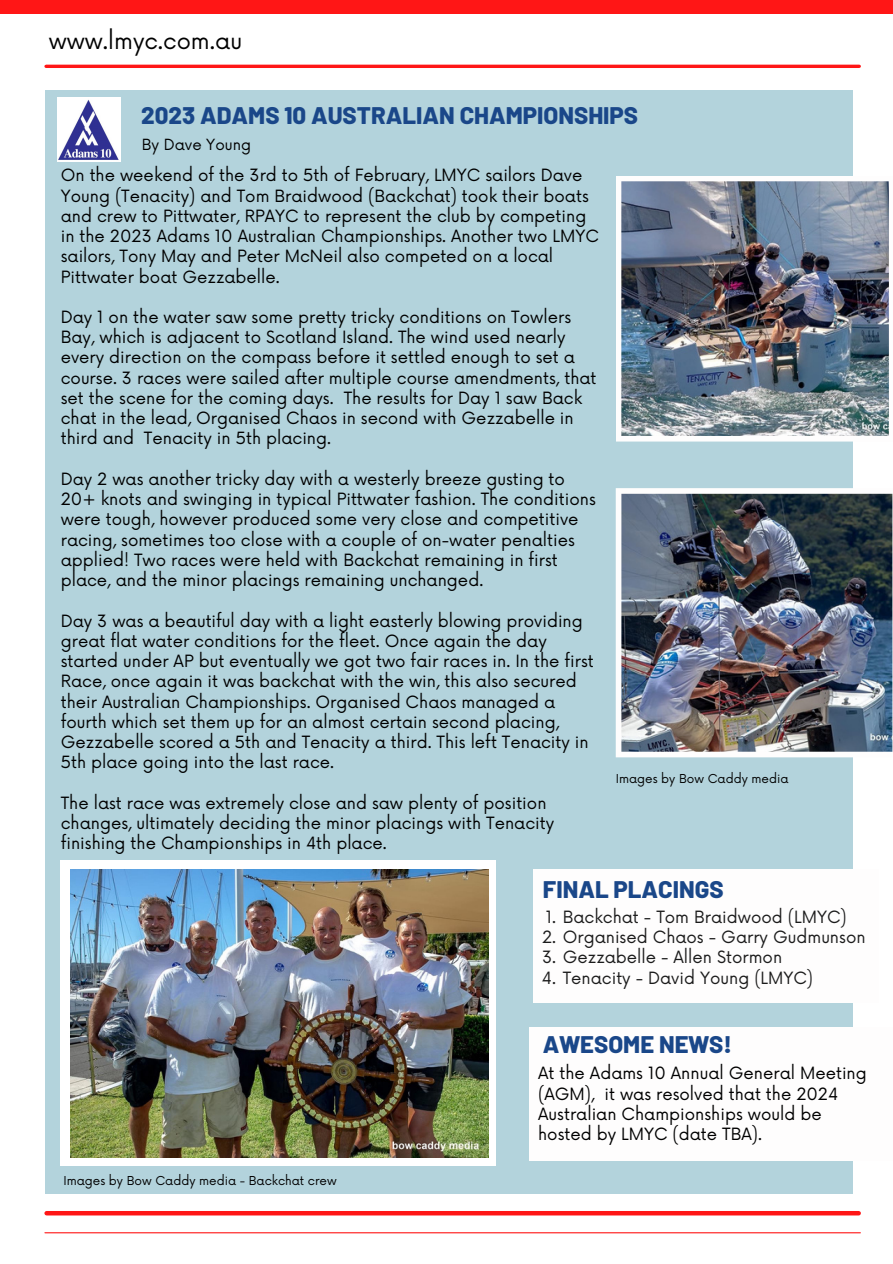
<style>
.page{position:relative;width:893px;height:1264px;background:#fff}
.page>*{position:absolute;margin:0;border:0;box-sizing:border-box;transform-origin:0 0}
.t1{font:800 24px "Barlow";color:#1a4789}
.t2{font:22.5px "Now";color:#000}
.t3{font:16.5px/20.2px "Now";color:#000}
.t4{font:16.5px "Now";color:#1b1b1b}
.t5{font:15px "Now";color:#000}
.t6{font:12px "Now";color:#000}
</style>
<div class="page">
<div style="left:0;top:0;width:892px;height:14px;background:#ff1616"></div>
<hr style="left:46px;top:65px;width:813px;height:3px;background:#ff1616">
<div style="left:45px;top:91px;width:807px;height:1102px;background:#b3d3dc"></div>
<div style="left:47px;top:1210px;width:811px;height:5px;background:#ff1616"></div>
<hr style="left:45px;top:1232px;width:815px;height:1px;background:#ff1616">
<div style="left:529px;top:1026px;width:363px;height:134px;background:#fefdfd"></div>
<img style="left:616px;top:176px;width:273px;height:265px">
<div style="left:533px;top:869px;width:345px;height:134px;background:#fefdfd"></div>
<img style="left:615px;top:488px;width:277px;height:269px">
<div style="left:61px;top:860px;width:435px;height:305px;background:#fff"></div>
<img style="left:70px;top:869px;width:418px;height:288px">
<img style="left:58px;top:98px;width:63px;height:64px">
<h2 class="t2" style="left:49px;top:28px;width:195px">www.lmyc.com.au</h2>
<h1 class="t1" style="left:141px;top:100px;width:498px">2023 ADAMS 10 AUSTRALIAN CHAMPIONSHIPS</h1>
<p class="t5" style="left:142px;top:136px;width:111px">By Dave Young</p>
<p class="t3" style="left:61px;top:166px;width:539px">On the weekend of the 3rd to 5th of February, LMYC sailors Dave Young (Tenacity) and Tom Braidwood (Backchat) took their boats and crew to Pittwater, RPAYC to represent the club by competing in the 2023 Adams 10 Australian Championships. Another two LMYC sailors, Tony May and Peter McNeil also competed on a local Pittwater boat Gezzabelle.</p>
<p class="t3" style="left:61px;top:308px;width:537px">Day 1 on the water saw some pretty tricky conditions on Towlers Bay, which is adjacent to Scotland Island. The wind used nearly every direction on the compass before it settled enough to set a course. 3 races were sailed after multiple course amendments, that set the scene for the coming days. The results for Day 1 saw Back chat in the lead, Organised Chaos in second with Gezzabelle in third and Tenacity in 5th placing.</p>
<p class="t3" style="left:61px;top:469px;width:536px">Day 2 was another tricky day with a westerly breeze gusting to 20+ knots and swinging in typical Pittwater fashion. The conditions were tough, however produced some very close and competitive racing, sometimes too close with a couple of on-water penalties applied! Two races were held with Backchat remaining in first place, and the minor placings remaining unchanged.</p>
<p class="t3" style="left:61px;top:611px;width:534px">Day 3 was a beautiful day with a light easterly blowing providing great flat water conditions for the fleet. Once again the day started under AP but eventually we got two fair races in. In the first Race, once again it was backchat with the win, this also secured their Australian Championships. Organised Chaos managed a fourth which set them up for an almost certain second placing, Gezzabelle scored a 5th and Tenacity a third. This left Tenacity in 5th place going into the last race.</p>
<p class="t3" style="left:61px;top:793px;width:495px">The last race was extremely close and saw plenty of position changes, ultimately deciding the minor placings with Tenacity finishing the Championships in 4th place.</p>
<p class="t6" style="left:615px;top:771px;width:174px">Images by Bow Caddy media</p>
<h1 class="t1" style="left:543px;top:874px;width:182px">FINAL PLACINGS</h1>
<p class="t4" style="left:546px;top:907px;width:302px">1. Backchat - Tom Braidwood (LMYC)</p>
<p class="t4" style="left:542px;top:927px;width:325px">2. Organised Chaos - Garry Gudmunson</p>
<p class="t4" style="left:542px;top:948px;width:242px">3. Gezzabelle - Allen Stormon</p>
<p class="t4" style="left:542px;top:968px;width:273px">4. Tenacity - David Young (LMYC)</p>
<p class="t6" style="left:63px;top:1173px;width:275px">Images by Bow Caddy media - Backchat crew</p>
<h1 class="t1" style="left:543px;top:1028px;width:190px">AWESOME NEWS!</h1>
<p class="t3" style="left:538px;top:1063px;width:330px">At the Adams 10 Annual General Meeting (AGM), it was resolved that the 2024<br>Australian Championships would be hosted by LMYC (date TBA).</p>
</div>
